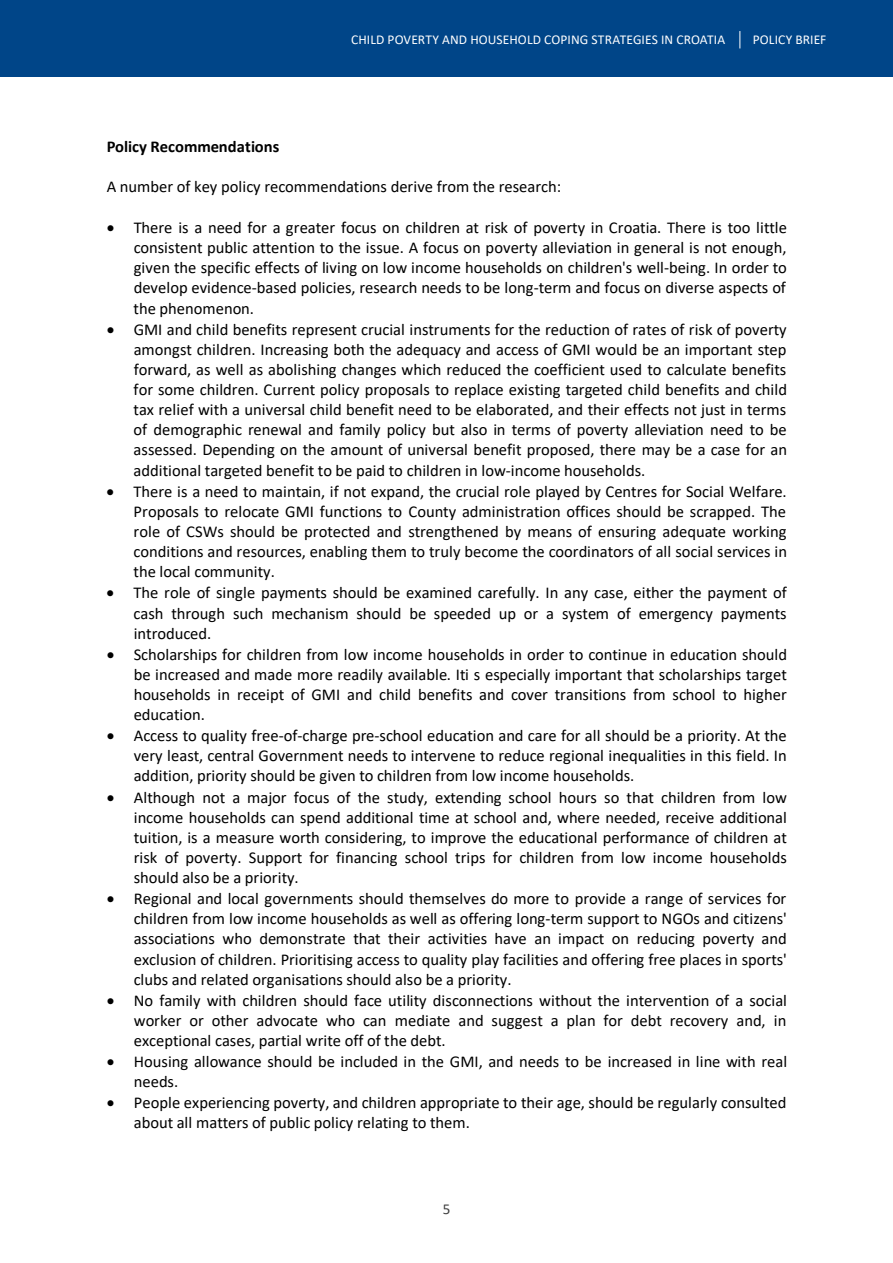
<style>
.page{position:relative;width:893px;height:1263px;background:#fff}
.page>*{position:absolute;margin:0;border:0;box-sizing:border-box;transform-origin:0 0}
.t1{font:16.5px/20.1px "Calibri";color:#000;text-align:justify}
.t2{font:700 16.5px "Calibri";letter-spacing:-.005em;color:#000}
.t3{font:15.15px "Calibri";color:#404040}
.t4{font:13.5px "Calibri";letter-spacing:.01em;color:#fff}
</style>
<div class="page">
<div style="left:0;top:0;width:893px;height:76px;background:#004588"></div>
<svg style="left:739px;top:31px;width:1px;height:17px"></svg>
<p class="t4" style="left:351px;top:30px;width:376px">CHILD POVERTY AND HOUSEHOLD COPING STRATEGIES IN CROATIA</p>
<p class="t4" style="left:753px;top:30px;width:75px">POLICY BRIEF</p>
<p class="t2" style="left:107px;top:134px;width:174px">Policy Recommendations</p>
<p class="t1" style="left:107px;top:176px;width:456px">A number of key policy recommendations derive from the research:</p>
<p class="t1" style="left:134px;top:217px;width:655px;text-indent:-27px">• There is a need for a greater focus on children at risk of poverty in Croatia. There is too little consistent public attention to the issue. A focus on poverty alleviation in general is not enough, given the specific effects of living on low income households on children's well-being. In order to develop evidence-based policies, research needs to be long-term and focus on diverse aspects of the phenomenon.</p>
<p class="t1" style="left:134px;top:319px;width:655px;text-indent:-27px">• GMI and child benefits represent crucial instruments for the reduction of rates of risk of poverty amongst children. Increasing both the adequacy and access of GMI would be an important step forward, as well as abolishing changes which reduced the coefficient used to calculate benefits for some children. Current policy proposals to replace existing targeted child benefits and child tax relief with a universal child benefit need to be elaborated, and their effects not just in terms of demographic renewal and family policy but also in terms of poverty alleviation need to be assessed. Depending on the amount of universal benefit proposed, there may be a case for an additional targeted benefit to be paid to children in low-income households.</p>
<p class="t1" style="left:134px;top:481px;width:655px;text-indent:-27px">• There is a need to maintain, if not expand, the crucial role played by Centres for Social Welfare.<br>Proposals to relocate GMI functions to County administration offices should be scrapped. The role of CSWs should be protected and strengthened by means of ensuring adequate working conditions and resources, enabling them to truly become the coordinators of all social services in the local community.</p>
<p class="t1" style="left:134px;top:582px;width:655px;text-indent:-27px">• The role of single payments should be examined carefully. In any case, either the payment of cash through such mechanism should be speeded up or a system of emergency payments introduced.</p>
<p class="t1" style="left:134px;top:644px;width:655px;text-indent:-27px">• Scholarships for children from low income households in order to continue in education should be increased and made more readily available. Iti s especially important that scholarships target households in receipt of GMI and child benefits and cover transitions from school to higher education.</p>
<p class="t1" style="left:134px;top:725px;width:655px;text-indent:-27px">• Access to quality free-of-charge pre-school education and care for all should be a priority. At the very least, central Government needs to intervene to reduce regional inequalities in this field. In addition, priority should be given to children from low income households.</p>
<p class="t1" style="left:134px;top:787px;width:655px;text-indent:-27px">• Although not a major focus of the study, extending school hours so that children from low income households can spend additional time at school and, where needed, receive additional tuition, is a measure worth considering, to improve the educational performance of children at risk of poverty. Support for financing school trips for children from low income households should also be a priority.</p>
<p class="t1" style="left:134px;top:888px;width:655px;text-indent:-27px">• Regional and local governments should themselves do more to provide a range of services for children from low income households as well as offering long-term support to NGOs and citizens' associations who demonstrate that their activities have an impact on reducing poverty and exclusion of children. Prioritising access to quality play facilities and offering free places in sports' clubs and related organisations should also be a priority.</p>
<p class="t1" style="left:134px;top:990px;width:655px;text-indent:-27px">• No family with children should face utility disconnections without the intervention of a social worker or other advocate who can mediate and suggest a plan for debt recovery and, in exceptional cases, partial write off of the debt.</p>
<p class="t1" style="left:134px;top:1051px;width:655px;text-indent:-27px">• Housing allowance should be included in the GMI, and needs to be increased in line with real needs.</p>
<p class="t1" style="left:134px;top:1092px;width:654px;text-indent:-27px">• People experiencing poverty, and children appropriate to their age, should be regularly consulted about all matters of public policy relating to them.</p>
<p class="t3" style="left:443px;top:1198px;width:9px">5</p>
</div>
